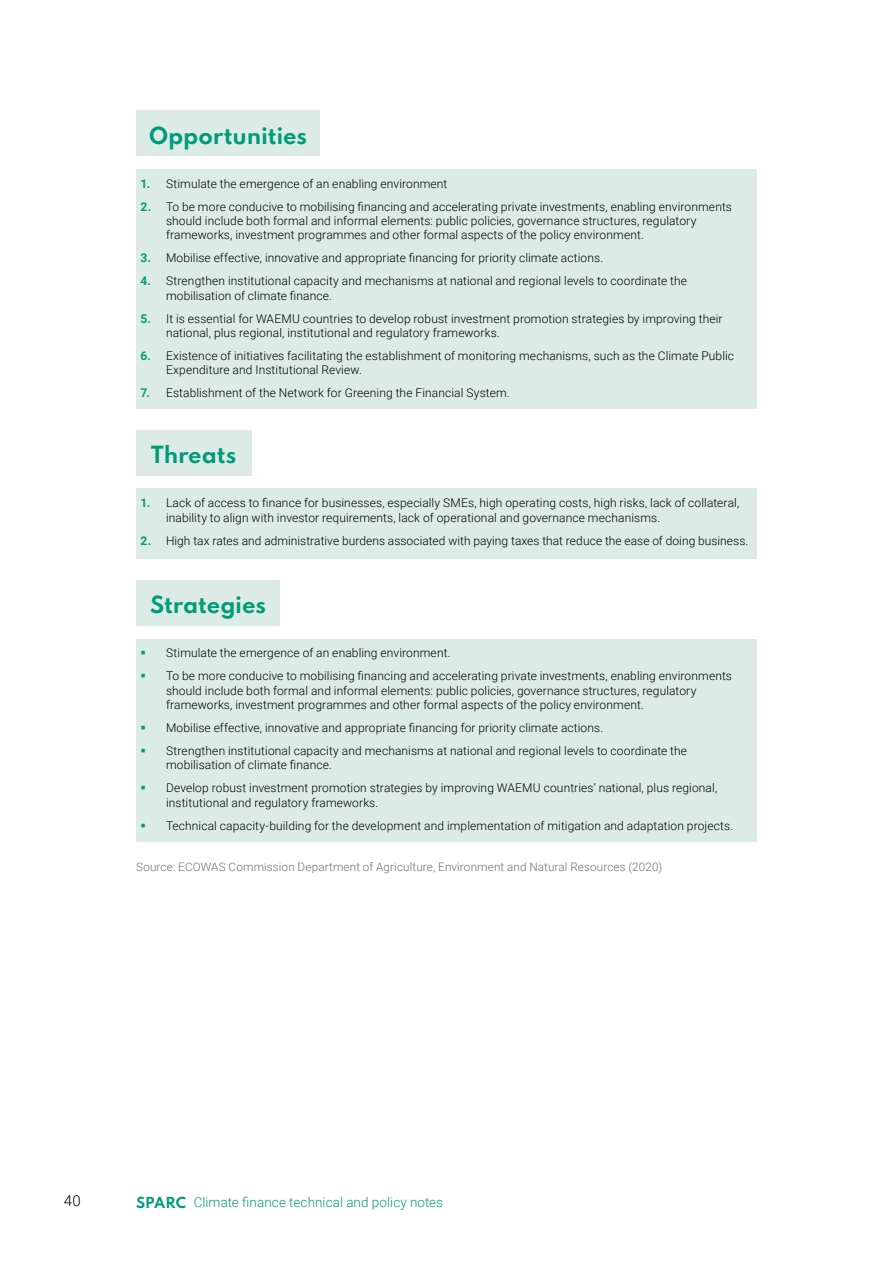
<style>
.page{position:relative;width:893px;height:1263px;background:#fff}
.page>*{position:absolute;margin:0;border:0;box-sizing:border-box;transform-origin:0 0}
.t1{font:100 21px "Spartan";letter-spacing:-.01em;color:#009b7a}
.t2{font:300 15px "Roboto";color:#000}
.t3{font:300 13.5px "Roboto";letter-spacing:.005em;color:#009b7a}
.t4{font:300 12px/14.4px "Roboto";letter-spacing:.01em;color:#000}
.t5{font:300 11.7px "Roboto";letter-spacing:.01em;color:#706f6f}
.s1{font-weight:700;color:#009b7a}
.s2{font-family:"Spartan";font-weight:100}
</style>
<div class="page">
<div style="left:136px;top:639px;width:621px;height:202px;background:#dcebe5"></div>
<div style="left:136px;top:580px;width:144px;height:46px;background:#dcebe5"></div>
<div style="left:136px;top:111px;width:184px;height:45px;background:#dcebe5"></div>
<div style="left:136px;top:169px;width:621px;height:240px;background:#dcebe5"></div>
<div style="left:136px;top:430px;width:115px;height:46px;background:#dcebe5"></div>
<div style="left:136px;top:489px;width:621px;height:70px;background:#dcebe5"></div>
<h1 class="t1" style="left:149px;top:119px;width:160px">Opportunities</h1>
<p class="t4" style="left:140px;top:176px;width:308px"><span class="s1">1.</span> Stimulate the emergence of an enabling environment</p>
<p class="t4" style="left:166px;top:199px;width:567px;text-indent:-26px"><span class="s1">2.</span> To be more conducive to mobilising financing and accelerating private investments, enabling environments should include both formal and informal elements: public policies, governance structures, regulatory frameworks, investment programmes and other formal aspects of the policy environment.</p>
<p class="t4" style="left:140px;top:250px;width:464px"><span class="s1">3.</span> Mobilise effective, innovative and appropriate financing for priority climate actions.</p>
<p class="t4" style="left:166px;top:273px;width:523px;text-indent:-26px"><span class="s1">4.</span> Strengthen institutional capacity and mechanisms at national and regional levels to coordinate the mobilisation of climate finance.</p>
<p class="t4" style="left:166px;top:311px;width:558px;text-indent:-26px"><span class="s1">5.</span> It is essential for WAEMU countries to develop robust investment promotion strategies by improving their national, plus regional, institutional and regulatory frameworks.</p>
<p class="t4" style="left:166px;top:348px;width:570px;text-indent:-26px"><span class="s1">6.</span> Existence of initiatives facilitating the establishment of monitoring mechanisms, such as the Climate Public<br>Expenditure and Institutional Review.</p>
<p class="t4" style="left:140px;top:385px;width:371px"><span class="s1">7.</span> Establishment of the Network for Greening the Financial System.</p>
<h1 class="t1" style="left:151px;top:439px;width:87px">Threats</h1>
<p class="t4" style="left:166px;top:496px;width:575px;text-indent:-26px"><span class="s1">1.</span> Lack of access to finance for businesses, especially SMEs, high operating costs, high risks, lack of collateral, inability to align with investor requirements, lack of operational and governance mechanisms.</p>
<p class="t4" style="left:140px;top:533px;width:609px"><span class="s1">2.</span> High tax rates and administrative burdens associated with paying taxes that reduce the ease of doing business.</p>
<h1 class="t1" style="left:150px;top:589px;width:117px">Strategies</h1>
<p class="t4" style="left:166px;top:641px;width:567px;line-height:23px">Stimulate the emergence of an enabling environment.<br>To be more conducive to mobilising financing and accelerating private investments, enabling environments</p>
<p class="t4" style="left:166px;top:683px;width:532px">should include both formal and informal elements: public policies, governance structures, regulatory frameworks, investment programmes and other formal aspects of the policy environment.</p>
<p class="t4" style="left:166px;top:716px;width:523px;line-height:23px">Mobilise effective, innovative and appropriate financing for priority climate actions.<br>Strengthen institutional capacity and mechanisms at national and regional levels to coordinate the</p>
<p class="t4" style="left:166px;top:753px;width:553px;line-height:23px">mobilisation of climate finance.<br>Develop robust investment promotion strategies by improving WAEMU countries’ national, plus regional,</p>
<p class="t4" style="left:166px;top:790px;width:569px;line-height:23px">institutional and regulatory frameworks.<br>Technical capacity-building for the development and implementation of mitigation and adaptation projects.</p>
<p class="t5" style="left:136px;top:859px;width:528px">Source: ECOWAS Commission Department of Agriculture, Environment and Natural Resources (2020)</p>
<p class="t2" style="left:64px;top:1190px;width:19px">40</p>
<p class="t3" style="left:136px;top:1193px;width:308px"><span class="s2">SPARC</span> Climate finance technical and policy notes</p>
</div>
